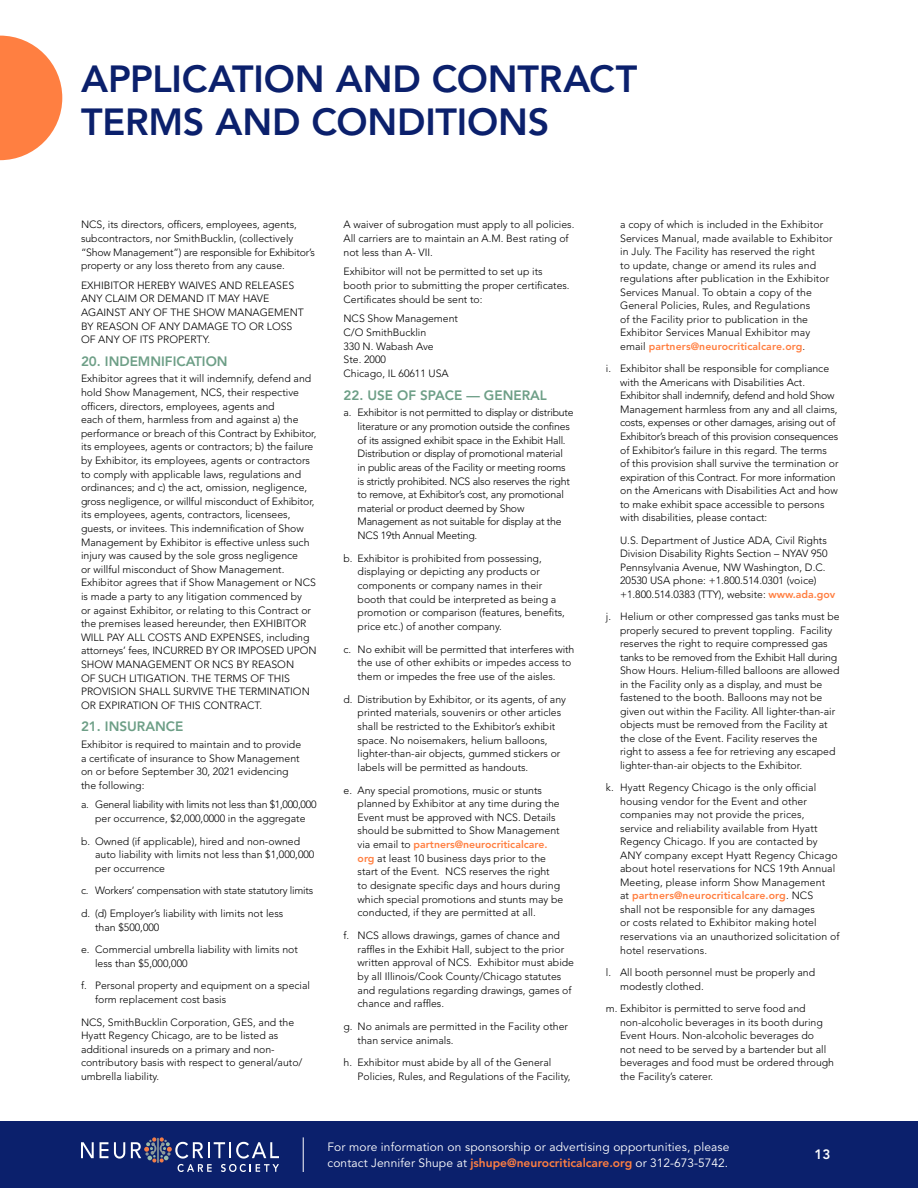
<style>
.page{position:relative;width:918px;height:1188px;background:#fff}
.page>*{position:absolute;margin:0;border:0;box-sizing:border-box;transform-origin:0 0}
.t1{font:800 37.5px/43.5px "Avenir LT Std";letter-spacing:-.005em;color:#0b206c}
.t2{font:800 13.5px "Avenir LT Std";color:#6e9f87}
.t3{font:800 13.5px "Avenir LT Std";color:#fff}
.t4{font:12px/16.5px "Avenir LT Std";letter-spacing:.01em;color:#fff}
.t5{font:300 10.5px/13.6px "Avenir LT Std";color:#000}
.t6{font:300 10.5px/13.6px "Avenir LT Std";letter-spacing:-.02em;color:#000}
.t7{font:300 10.5px/13.6px "Avenir LT Std";letter-spacing:-.025em;color:#000;text-align:center}
.s1{font-weight:800;color:#ff7f41}
</style>
<div class="page">
<div style="left:0;top:1121px;width:918px;height:67px;background:#0b206c"></div>
<svg style="left:81px;top:1142px;width:13px;height:16px"></svg>
<svg style="left:100px;top:1142px;width:8px;height:16px"></svg>
<svg style="left:114px;top:1142px;width:11px;height:17px"></svg>
<svg style="left:131px;top:1137px;width:148px;height:35px"></svg>
<hr style="left:303px;top:1137px;width:1px;height:35px;background:#fff">
<svg style="left:0;top:36px;width:62px;height:124px"></svg>
<h1 class="t1" style="left:81px;top:57px;width:558px">APPLICATION AND CONTRACT<br>TERMS AND CONDITIONS</h1>
<p class="t5" style="left:81px;top:218px;width:235px">NCS, its directors, officers, employees, agents, subcontractors, nor SmithBucklin, (collectively “Show Management”) are responsible for Exhibitor’s property or any loss thereto from any cause.</p>
<p class="t5" style="left:81px;top:278px;width:224px">EXHIBITOR HEREBY WAIVES AND RELEASES<br>ANY CLAIM OR DEMAND IT MAY HAVE<br>AGAINST ANY OF THE SHOW MANAGEMENT<br>BY REASON OF ANY DAMAGE TO OR LOSS<br>OF ANY OF ITS PROPERTY.</p>
<p class="t2" style="left:81px;top:353px;width:148px">20. INDEMNIFICATION</p>
<p class="t5" style="left:81px;top:372px;width:237px">Exhibitor agrees that it will indemnify, defend and hold Show Management, NCS, their respective officers, directors, employees, agents and<br>each of them, harmless from and against a) the performance or breach of this Contract by Exhibitor, its employees, agents or contractors; b) the failure by Exhibitor, its employees, agents or contractors to comply with applicable laws, regulations and ordinances; and c) the act, omission, negligence, gross negligence, or willful misconduct of Exhibitor, its employees, agents, contractors, licensees, guests, or invitees. This indemnification of Show Management by Exhibitor is effective unless such injury was caused by the sole gross negligence<br>or willful misconduct of Show Management.<br>Exhibitor agrees that if Show Management or NCS is made a party to any litigation commenced by<br>or against Exhibitor, or relating to this Contract or the premises leased hereunder, then EXHIBITOR WILL PAY ALL COSTS AND EXPENSES, including attorneys’ fees, INCURRED BY OR IMPOSED UPON SHOW MANAGEMENT OR NCS BY REASON<br>OF SUCH LITIGATION. THE TERMS OF THIS PROVISION SHALL SURVIVE THE TERMINATION OR EXPIRATION OF THIS CONTRACT.</p>
<p class="t2" style="left:81px;top:719px;width:104px">21. INSURANCE</p>
<p class="t5" style="left:81px;top:738px;width:222px">Exhibitor is required to maintain and to provide a certificate of insurance to Show Management on or before September 30, 2021 evidencing the following:</p>
<p class="t7" style="left:81px;top:798px;width:237px">a. General liability with limits not less than $1,000,000 per occurrence, $2,000,0000 in the aggregate</p>
<p class="t5" style="left:95px;top:834px;width:221px;text-indent:-14px">b. Owned (if applicable), hired and non-owned auto liability with limits not less than $1,000,000 per occurrence</p>
<p class="t6" style="left:81px;top:879px;width:234px;line-height:22.6px">c. Workers’ compensation with state statutory limits d. (d) Employer’s liability with limits not less</p>
<p class="t5" style="left:81px;top:916px;width:218px;line-height:22.6px;text-indent:14px">than $500,000<br>e. Commercial umbrella liability with limits not</p>
<p class="t5" style="left:81px;top:952px;width:231px;line-height:22.6px;text-indent:14px">less than $5,000,000<br>f. Personal property and equipment on a special</p>
<p class="t5" style="left:81px;top:988px;width:215px;line-height:22.6px;text-indent:14px">form replacement cost basis<br>NCS, SmithBucklin Corporation, GES, and the</p>
<p class="t5" style="left:81px;top:1029px;width:223px">Hyatt Regency Chicago, are to be listed as additional insureds on a primary and non&shy;contributory basis with respect to general/auto/ umbrella liability.</p>
<p class="t5" style="left:343px;top:218px;width:233px">A waiver of subrogation must apply to all policies.<br>All carriers are to maintain an A.M. Best rating of not less than A- VII.</p>
<p class="t5" style="left:343px;top:265px;width:228px">Exhibitor will not be permitted to set up its booth prior to submitting the proper certificates.<br>Certificates should be sent to:</p>
<p class="t5" style="left:343px;top:312px;width:116px">NCS Show Management<br>C/O SmithBucklin<br>330 N. Wabash Ave<br>Ste. 2000<br>Chicago, IL 60611 USA</p>
<p class="t2" style="left:343px;top:387px;width:205px">22. USE OF SPACE — GENERAL</p>
<p class="t6" style="left:358px;top:406px;width:218px;text-indent:-14px">a. Exhibitor is not permitted to display or distribute literature or any promotion outside the confines of its assigned exhibit space in the Exhibit Hall.<br>Distribution or display of promotional material<br>in public areas of the Facility or meeting rooms is strictly prohibited. NCS also reserves the right to remove, at Exhibitor’s cost, any promotional material or product deemed by Show Management as not suitable for display at the NCS 19th Annual Meeting.</p>
<p class="t5" style="left:358px;top:551px;width:209px;text-indent:-14px">b. Exhibitor is prohibited from possessing, displaying or depicting any products or components or company names in their booth that could be interpreted as being a promotion or comparison (features, benefits, price etc.) of another company.</p>
<p class="t5" style="left:358px;top:642px;width:218px;text-indent:-14px">c. No exhibit will be permitted that interferes with the use of other exhibits or impedes access to them or impedes the free use of the aisles.</p>
<p class="t5" style="left:358px;top:692px;width:210px;text-indent:-14px">d. Distribution by Exhibitor, or its agents, of any printed materials, souvenirs or other articles shall be restricted to the Exhibitor’s exhibit space. No noisemakers, helium balloons, lighter-than-air objects, gummed stickers or labels will be permitted as handouts.</p>
<p class="t5" style="left:358px;top:783px;width:207px;text-indent:-14px">e. Any special promotions, music or stunts planned by Exhibitor at any time during the Event must be approved with NCS. Details should be submitted to Show Management via email to <span class="s1">partners@neurocriticalcare. org</span> at least 10 business days prior to the start of the Event. NCS reserves the right<br>to designate specific days and hours during which special promotions and stunts may be conducted, if they are permitted at all.</p>
<p class="t5" style="left:358px;top:929px;width:218px;text-indent:-14px">f. NCS allows drawings, games of chance and raffles in the Exhibit Hall, subject to the prior written approval of NCS. Exhibitor must abide by all Illinois/Cook County/Chicago statutes and regulations regarding drawings, games of chance and raffles.</p>
<p class="t5" style="left:358px;top:1020px;width:212px;text-indent:-14px">g. No animals are permitted in the Facility other than service animals.</p>
<p class="t5" style="left:358px;top:1056px;width:215px;text-indent:-14px">h. Exhibitor must abide by all of the General<br>Policies, Rules, and Regulations of the Facility,</p>
<p class="t5" style="left:620px;top:218px;width:214px">a copy of which is included in the Exhibitor Services Manual, made available to Exhibitor in July. The Facility has reserved the right<br>to update, change or amend its rules and regulations after publication in the Exhibitor Services Manual. To obtain a copy of the General Policies, Rules, and Regulations<br>of the Facility prior to publication in the Exhibitor Services Manual Exhibitor may email <span class="s1">partners@neurocriticalcare.org</span>.</p>
<p class="t5" style="left:620px;top:362px;width:220px;text-indent:-14px">i. Exhibitor shall be responsible for compliance with the Americans with Disabilities Act.<br>Exhibitor shall indemnify, defend and hold Show Management harmless from any and all claims, costs, expenses or other damages, arising out of Exhibitor’s breach of this provision consequences of Exhibitor’s failure in this regard. The terms of this provision shall survive the termination or expiration of this Contract. For more information on the Americans with Disabilities Act and how to make exhibit space accessible to persons with disabilities, please contact:</p>
<p class="t5" style="left:620px;top:533px;width:217px">U.S. Department of Justice ADA, Civil Rights Division Disability Rights Section – NYAV 950<br>Pennsylvania Avenue, NW Washington, D.C.<br>20530 USA phone: +1.800.514.0301 (voice) +1.800.514.0383 (TTY), website: <span class="s1">www.ada.gov</span></p>
<p class="t5" style="left:620px;top:610px;width:221px;text-indent:-14px">j. Helium or other compressed gas tanks must be properly secured to prevent toppling. Facility reserves the right to require compressed gas tanks to be removed from the Exhibit Hall during Show Hours. Helium-filled balloons are allowed in the Facility only as a display, and must be fastened to the booth. Balloons may not be given out within the Facility. All lighter-than-air objects must be removed from the Facility at the close of the Event. Facility reserves the right to assess a fee for retrieving any escaped lighter-than-air objects to the Exhibitor.</p>
<p class="t5" style="left:620px;top:781px;width:221px;text-indent:-14px">k. Hyatt Regency Chicago is the only official housing vendor for the Event and other companies may not provide the prices, service and reliability available from Hyatt Regency Chicago. If you are contacted by ANY company except Hyatt Regency Chicago about hotel reservations for NCS 19th Annual Meeting, please inform Show Management<br>at <span class="s1">partners@neurocriticalcare.org</span>. NCS<br>shall not be responsible for any damages<br>or costs related to Exhibitor making hotel reservations via an unauthorized solicitation of hotel reservations.</p>
<p class="t5" style="left:620px;top:966px;width:197px;text-indent:-14px">l. All booth personnel must be properly and modestly clothed.</p>
<p class="t5" style="left:620px;top:1002px;width:216px;text-indent:-14px">m. Exhibitor is permitted to serve food and non-alcoholic beverages in its booth during Event Hours. Non-alcoholic beverages do<br>not need to be served by a bartender but all beverages and food must be ordered through the Facility’s caterer.</p>
<p class="t4" style="left:327px;top:1139px;width:404px">For more information on sponsorship or advertising opportunities, please contact Jennifer Shupe at <span class="s1">jshupe@neurocriticalcare.org</span> or 312-673-5742.</p>
<p class="t3" style="left:814px;top:1146px;width:17px">13</p>
</div>
